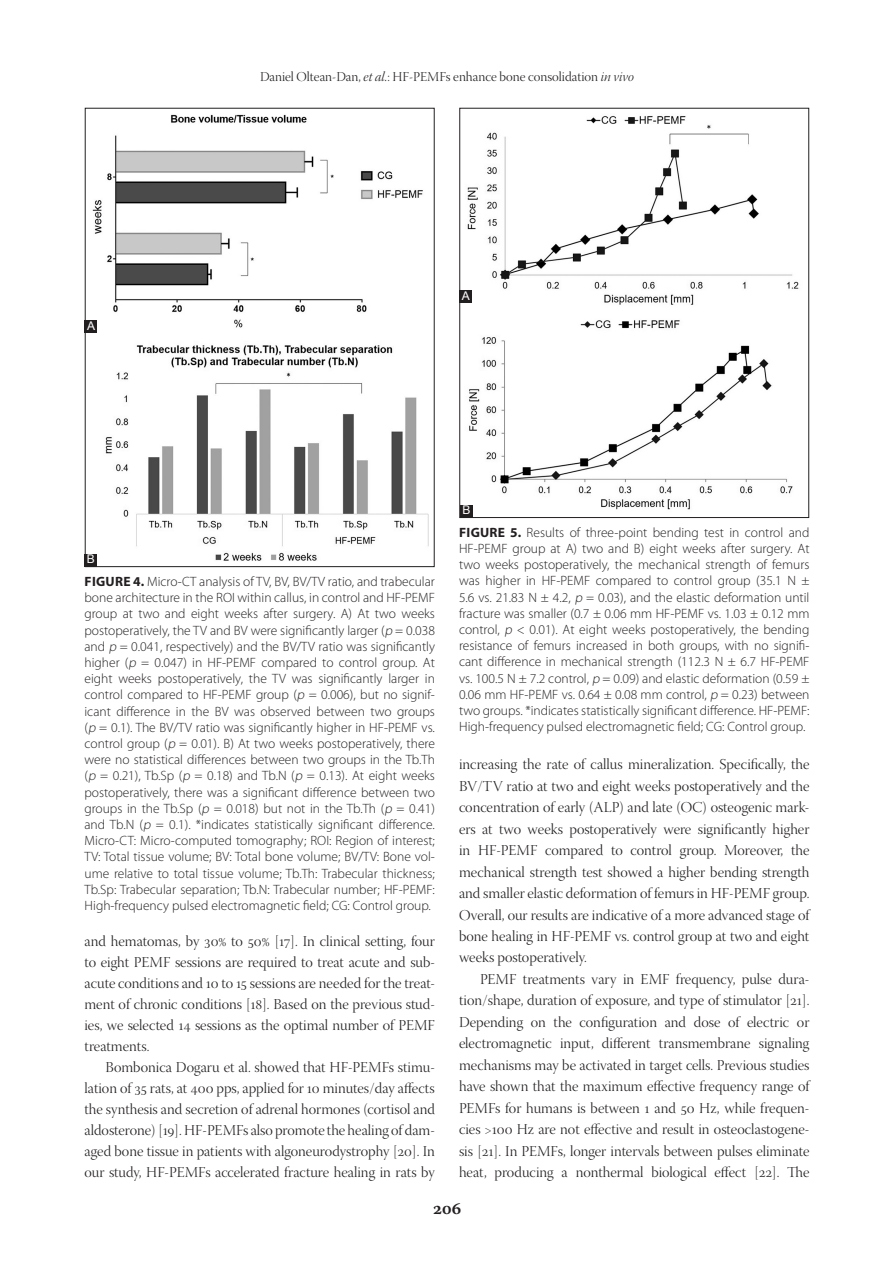
<style>
.page{position:relative;width:894px;height:1263px;background:#fff}
.page>*{position:absolute;margin:0;border:0;box-sizing:border-box;transform-origin:0 0}
.t1{font:600 18px "Warnock Pro";color:#231f20}
.TX{font:15px/21.5px "Warnock Pro Light Disp";color:#231f20;text-align:justify}
.FGC{font:300 13.5px/16.2px "Myriad Pro";color:#231f20;text-align:justify}
.t2{font:13.5px "Warnock Pro Light Disp";color:#231f20}
.LABEL{font:12px "Arial";color:#fff}
.s1{font-family:"Warnock Pro Light It Disp"}
.s2{font-weight:700}
.s3{font-style:italic}
</style>
<div class="page">
<img style="left:92px;top:114px;width:337px;height:447px">
<div style="left:84px;top:320px;width:13px;height:13px;background:#231f20"></div>
<div style="left:84px;top:554px;width:13px;height:12px;background:#231f20"></div>
<img style="left:467px;top:116px;width:332px;height:400px">
<div style="left:459px;top:108px;width:349px;height:410px;border:1px solid #231f20"></div>
<div style="left:459px;top:290px;width:12px;height:13px;background:#231f20"></div>
<div style="left:460px;top:505px;width:12px;height:12px;background:#231f20"></div>
<p class="t2" style="left:260px;top:70px;width:375px">Daniel Oltean-Dan, <span class="s1">et al.</span>: HF-PEMFs enhance bone consolidation <span class="s1">in vivo</span></p>
<p class="LABEL" style="left:87px;top:317px;width:10px">A</p>
<p class="LABEL" style="left:461px;top:287px;width:10px">A</p>
<p class="LABEL" style="left:87px;top:551px;width:10px">B</p>
<p class="FGC" style="left:84px;top:573px;width:352px"><span class="s2">FIGURE 4.</span> Micro-CT analysis of TV, BV, BV/TV ratio, and trabecular bone architecture in the ROI within callus, in control and HF-PEMF group at two and eight weeks after surgery. A) At two weeks postoperatively, the TV and BV were significantly larger (<span class="s3">p</span>= 0.038 and <span class="s3">p</span>= 0.041, respectively) and the BV/TV ratio was significantly higher (<span class="s3">p</span> = 0.047) in HF-PEMF compared to control group. At eight weeks postoperatively, the TV was significantly larger in control compared to HF-PEMF group (<span class="s3">p</span> = 0.006), but no signif&shy;icant difference in the BV was observed between two groups (<span class="s3">p</span>= 0.1). The BV/TV ratio was significantly higher in HF-PEMF vs. control group (<span class="s3">p</span> = 0.01). B) At two weeks postoperatively, there were no statistical differences between two groups in the Tb.Th (<span class="s3">p</span> = 0.21), Tb.Sp (<span class="s3">p</span> = 0.18) and Tb.N (<span class="s3">p</span> = 0.13). At eight weeks postoperatively, there was a significant difference between two groups in the Tb.Sp (<span class="s3">p</span> = 0.018) but not in the Tb.Th (<span class="s3">p</span> = 0.41) and Tb.N (<span class="s3">p</span> = 0.1). *indicates statistically significant difference.<br>Micro-CT: Micro-computed tomography; ROI: Region of interest; TV: Total tissue volume; BV: Total bone volume; BV/TV: Bone vol&shy;ume relative to total tissue volume; Tb.Th: Trabecular thickness; Tb.Sp: Trabecular separation; Tb.N: Trabecular number; HF-PEMF:<br>High-frequency pulsed electromagnetic field; CG: Control group.</p>
<p class="TX" style="left:84px;top:932px;width:352px;line-height:21px">and hematomas, by 30% to 50% [17]. In clinical setting, four to eight PEMF sessions are required to treat acute and sub&shy;acute conditions and 10 to 15 sessions are needed for the treat&shy;ment of chronic conditions [18]. Based on the previous stud&shy;ies, we selected 14 sessions as the optimal number of PEMF treatments.</p>
<p class="TX" style="left:84px;top:1058px;width:352px;line-height:21px;text-indent:21px">Bombonica Dogaru et al. showed that HF-PEMFs stimu&shy;lation of 35 rats, at 400 pps, applied for 10 minutes/day affects the synthesis and secretion of adrenal hormones (cortisol and aldosterone) [19]. HF-PEMFs also promote the healing of dam&shy;aged bone tissue in patients with algoneurodystrophy [20]. In our study, HF-PEMFs accelerated fracture healing in rats by</p>
<p class="LABEL" style="left:462px;top:502px;width:10px">B</p>
<p class="FGC" style="left:459px;top:524px;width:352px"><span class="s2">FIGURE 5.</span> Results of three-point bending test in control and HF-PEMF group at A) two and B) eight weeks after surgery. At two weeks postoperatively, the mechanical strength of femurs was higher in HF-PEMF compared to control group (35.1 N ± 5.6 vs. 21.83 N ± 4.2, <span class="s3">p</span> = 0.03), and the elastic deformation until fracture was smaller (0.7 ± 0.06 mm HF-PEMF vs. 1.03 ± 0.12 mm control, <span class="s3">p</span> &lt; 0.01). At eight weeks postoperatively, the bending resistance of femurs increased in both groups, with no signifi&shy;cant difference in mechanical strength (112.3 N ± 6.7 HF-PEMF vs. 100.5 N ± 7.2 control, <span class="s3">p</span> = 0.09) and elastic deformation (0.59 ± 0.06 mm HF-PEMF vs. 0.64 ± 0.08 mm control, <span class="s3">p</span> = 0.23) between two groups. *indicates statistically significant difference. HF-PEMF:<br>High-frequency pulsed electromagnetic field; CG: Control group.</p>
<p class="TX" style="left:459px;top:755px;width:352px">increasing the rate of callus mineralization. Specifically, the BV/TV ratio at two and eight weeks postoperatively and the concentration of early (ALP) and late (OC) osteogenic mark&shy;ers at two weeks postoperatively were significantly higher in HF-PEMF compared to control group. Moreover, the mechanical strength test showed a higher bending strength and smaller elastic deformation of femurs in HF-PEMF group.<br>Overall, our results are indicative of a more advanced stage of bone healing in HF-PEMF vs. control group at two and eight weeks postoperatively.</p>
<p class="TX" style="left:459px;top:969px;width:352px;text-indent:21px">PEMF treatments vary in EMF frequency, pulse dura&shy;tion/shape, duration of exposure, and type of stimulator [21].<br>Depending on the configuration and dose of electric or electromagnetic input, different transmembrane signaling mechanisms may be activated in target cells. Previous studies have shown that the maximum effective frequency range of PEMFs for humans is between 1 and 50 Hz, while frequen&shy;cies &gt;100 Hz are not effective and result in osteoclastogene&shy;sis [21]. In PEMFs, longer intervals between pulses eliminate heat, producing a nonthermal biological effect [22]. The</p>
<h1 class="t1" style="left:432px;top:1197px;width:30px">206</h1>
</div>
